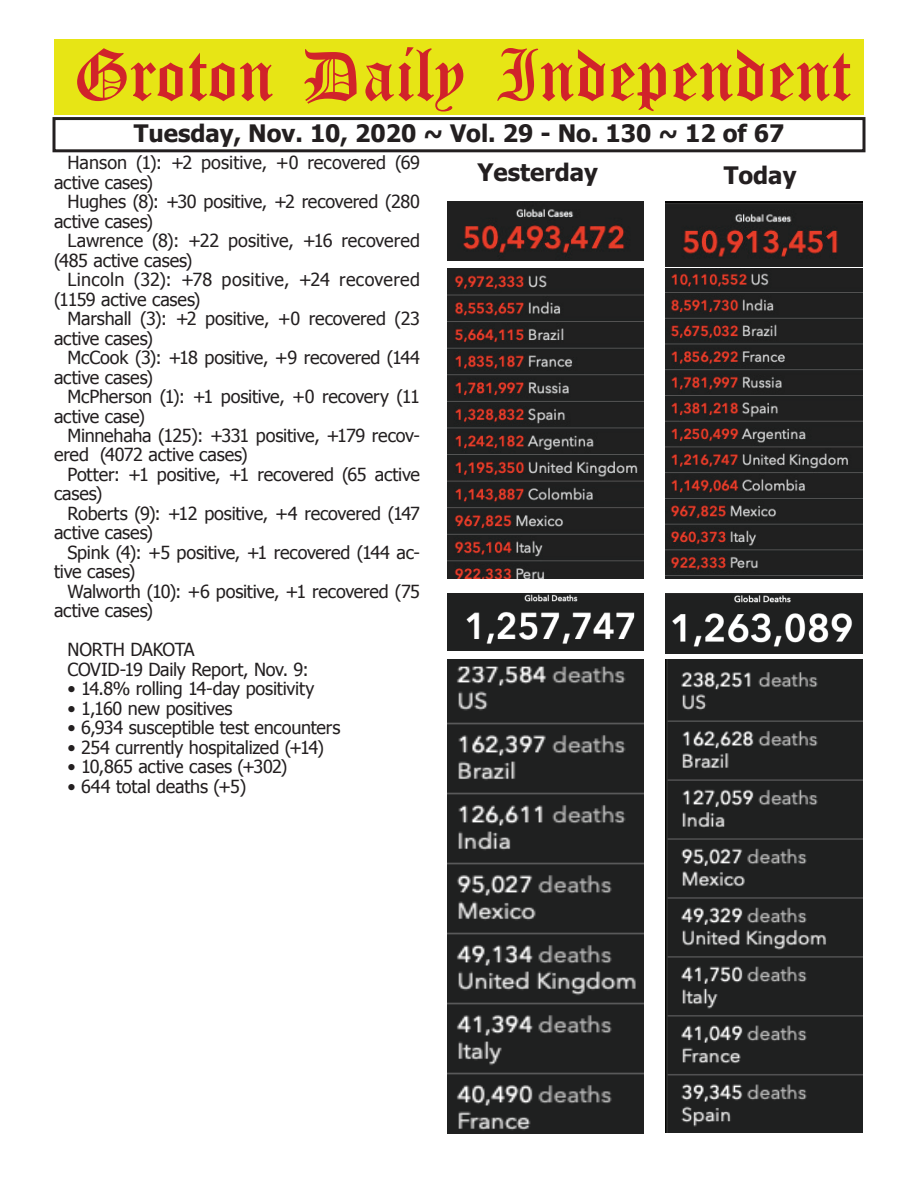
<style>
.page{position:relative;width:918px;height:1188px;background:#fff}
.page>*{position:absolute;margin:0;border:0;box-sizing:border-box;transform-origin:0 0}
.t1{font:54px "Old English Five";color:#d1232a}
.t2{font:700 24px "Tahoma";color:#231f20}
.t3{font:18px/19.5px "Tahoma";letter-spacing:-.01em;color:#231f20}
.t4{font:18px/19.5px "Tahoma";letter-spacing:.01em;color:#231f20}
</style>
<div class="page">
<div style="left:52px;top:117px;width:814px;height:35px;border:3px solid #231f20"></div>
<div style="left:54px;top:40px;width:810px;height:75px;background:#e7e515"></div>
<img style="left:666px;top:593px;width:196px;height:61px">
<img style="left:666px;top:659px;width:196px;height:474px">
<img style="left:666px;top:201px;width:196px;height:378px">
<img style="left:447px;top:593px;width:197px;height:57px">
<img style="left:447px;top:659px;width:197px;height:475px">
<img style="left:447px;top:268px;width:197px;height:311px">
<img style="left:447px;top:201px;width:197px;height:60px">
<h1 class="t1" style="left:73px;top:50px;width:779px">Groton Daily Independent</h1>
<h2 class="t2" style="left:134px;top:116px;width:652px">Tuesday, Nov. 10, 2020 ~ Vol. 29 - No. 130 ~ 12 of 67</h2>
<p class="t3" style="left:54px;top:152px;width:368px;text-indent:14px">Hanson (1): +2 positive, +0 recovered (69 active cases)</p>
<p class="t3" style="left:54px;top:191px;width:368px;text-indent:14px">Hughes (8): +30 positive, +2 recovered (280 active cases)</p>
<p class="t3" style="left:54px;top:230px;width:368px;text-indent:14px">Lawrence (8): +22 positive, +16 recovered (485 active cases)</p>
<p class="t4" style="left:54px;top:269px;width:368px;text-indent:14px">Lincoln (32): +78 positive, +24 recovered (1159 active cases)</p>
<p class="t3" style="left:54px;top:308px;width:368px;text-indent:14px">Marshall (3): +2 positive, +0 recovered (23 active cases)</p>
<p class="t3" style="left:54px;top:347px;width:368px;text-indent:14px">McCook (3): +18 positive, +9 recovered (144 active cases)</p>
<p class="t3" style="left:54px;top:386px;width:368px;text-indent:14px">McPherson (1): +1 positive, +0 recovery (11 active case)</p>
<p class="t3" style="left:54px;top:425px;width:368px;text-indent:14px">Minnehaha (125): +331 positive, +179 recov&shy;ered (4072 active cases)</p>
<p class="t3" style="left:54px;top:464px;width:368px;text-indent:14px">Potter: +1 positive, +1 recovered (65 active cases)</p>
<p class="t3" style="left:54px;top:503px;width:368px;text-indent:14px">Roberts (9): +12 positive, +4 recovered (147 active cases)</p>
<p class="t3" style="left:54px;top:542px;width:368px;text-indent:14px">Spink (4): +5 positive, +1 recovered (144 ac&shy;tive cases)</p>
<p class="t3" style="left:54px;top:581px;width:368px;text-indent:14px">Walworth (10): +6 positive, +1 recovered (75 active cases)</p>
<p class="t3" style="left:68px;top:639px;width:243px">NORTH DAKOTA<br>COVID-19 Daily Report, Nov. 9:</p>
<p class="t3" style="left:68px;top:678px;width:248px">• 14.8% rolling 14-day positivity</p>
<p class="t3" style="left:68px;top:698px;width:167px">• 1,160 new positives</p>
<p class="t3" style="left:68px;top:717px;width:274px">• 6,934 susceptible test encounters</p>
<p class="t3" style="left:68px;top:737px;width:258px">• 254 currently hospitalized (+14)</p>
<p class="t3" style="left:68px;top:756px;width:222px">• 10,865 active cases (+302)</p>
<p class="t3" style="left:68px;top:776px;width:180px">• 644 total deaths (+5)</p>
<h2 class="t2" style="left:477px;top:156px;width:122px">Yesterday</h2>
<h2 class="t2" style="left:724px;top:159px;width:74px">Today</h2>
</div>
